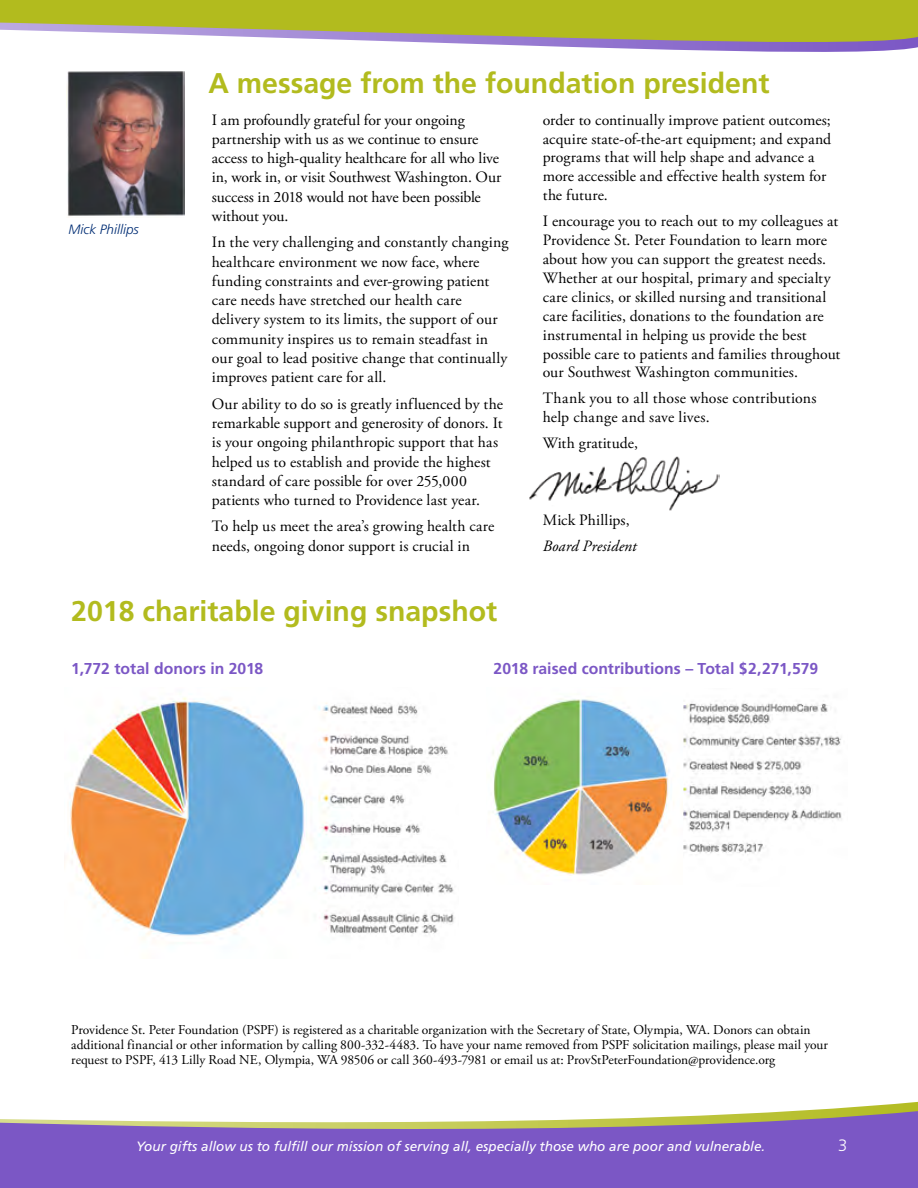
<style>
.page{position:relative;width:918px;height:1188px;background:#fff}
.page>*{position:absolute;margin:0;border:0;box-sizing:border-box;transform-origin:0 0}
.t1{font:700 28.5px "Frutiger";color:#b2bb1e}
.t2{font:300 16.5px "Frutiger";color:#fff}
.t3{font:15.75px/19.4px "Adobe Garamond Pro";letter-spacing:.005em;color:#000}
.t4{font:700 15.75px "Frutiger";color:#7b57c5}
.t5{font:italic 15.75px "Adobe Garamond Pro";letter-spacing:.005em;color:#000}
.t6{font:13.5px/15px "Adobe Garamond Pro";letter-spacing:-.005em;color:#000}
.t7{font:italic 13.5px "Frutiger";color:#fff}
.t8{font:italic 300 13.5px "Frutiger";color:#002d74}
</style>
<div class="page">
<img style="left:529px;top:456px;width:190px;height:55px">
<svg style="left:0;top:1101px;width:918px;height:87px;fill:#7b57c5"></svg>
<img style="left:70px;top:697px;width:385px;height:242px">
<img style="left:67px;top:71px;width:118px;height:146px">
<img style="left:683px;top:703px;width:159px;height:151px">
<img style="left:492px;top:698px;width:178px;height:178px">
<svg style="left:0;top:0;width:918px;height:52px;fill:#b2bb1e"></svg>
<p class="t8" style="left:68px;top:222px;width:72px">Mick Phillips</p>
<h1 class="t1" style="left:208px;top:67px;width:563px">A message from the foundation president</h1>
<p class="t3" style="left:212px;top:110px;width:291px">I am profoundly grateful for your ongoing partnership with us as we continue to ensure access to high-quality healthcare for all who live in, work in, or visit Southwest Washington. Our success in 2018 would not have been possible without you.</p>
<p class="t3" style="left:212px;top:233px;width:298px">In the very challenging and constantly changing healthcare environment we now face, where funding constraints and ever-growing patient care needs have stretched our health care delivery system to its limits, the support of our community inspires us to remain steadfast in our goal to lead positive change that continually improves patient care for all.</p>
<p class="t3" style="left:212px;top:394px;width:293px">Our ability to do so is greatly influenced by the remarkable support and generosity of donors. It is your ongoing philanthropic support that has helped us to establish and provide the highest standard of care possible for over 255,000 patients who turned to Providence last year.</p>
<p class="t3" style="left:212px;top:517px;width:284px">To help us meet the area’s growing health care needs, ongoing donor support is crucial in</p>
<p class="t3" style="left:543px;top:111px;width:290px;line-height:18.9px">order to continually improve patient outcomes; acquire state-of-the-art equipment; and expand programs that will help shape and advance a more accessible and effective health system for the future.</p>
<p class="t3" style="left:543px;top:212px;width:299px;line-height:18.9px">I encourage you to reach out to my colleagues at Providence St. Peter Foundation to learn more about how you can support the greatest needs.<br>Whether at our hospital, primary and specialty care clinics, or skilled nursing and transitional care facilities, donations to the foundation are instrumental in helping us provide the best possible care to patients and families throughout our Southwest Washington communities.</p>
<p class="t3" style="left:543px;top:389px;width:275px;line-height:18.9px">Thank you to all those whose contributions help change and save lives.</p>
<p class="t3" style="left:543px;top:434px;width:97px">With gratitude,</p>
<p class="t3" style="left:543px;top:511px;width:88px">Mick Phillips,</p>
<p class="t5" style="left:543px;top:536px;width:95px">Board President</p>
<h1 class="t1" style="left:71px;top:594px;width:428px">2018 charitable giving snapshot</h1>
<p class="t4" style="left:71px;top:659px;width:194px">1,772 total donors in 2018</p>
<p class="t4" style="left:494px;top:659px;width:326px">2018 raised contributions – Total $2,271,579</p>
<p class="t6" style="left:71px;top:1023px;width:758px">Providence St. Peter Foundation (PSPF) is registered as a charitable organization with the Secretary of State, Olympia, WA. Donors can obtain additional financial or other information by calling 800-332-4483. To have your name removed from PSPF solicitation mailings, please mail your request to PSPF, 413 Lilly Road NE, Olympia, WA 98506 or call 360-493-7981 or email us at: ProvStPeterFoundation@providence.org</p>
<p class="t7" style="left:136px;top:1139px;width:631px">Your gifts allow us to fulfill our mission of serving all, especially those who are poor and vulnerable.</p>
<p class="t2" style="left:838px;top:1136px;width:11px">3</p>
</div>
